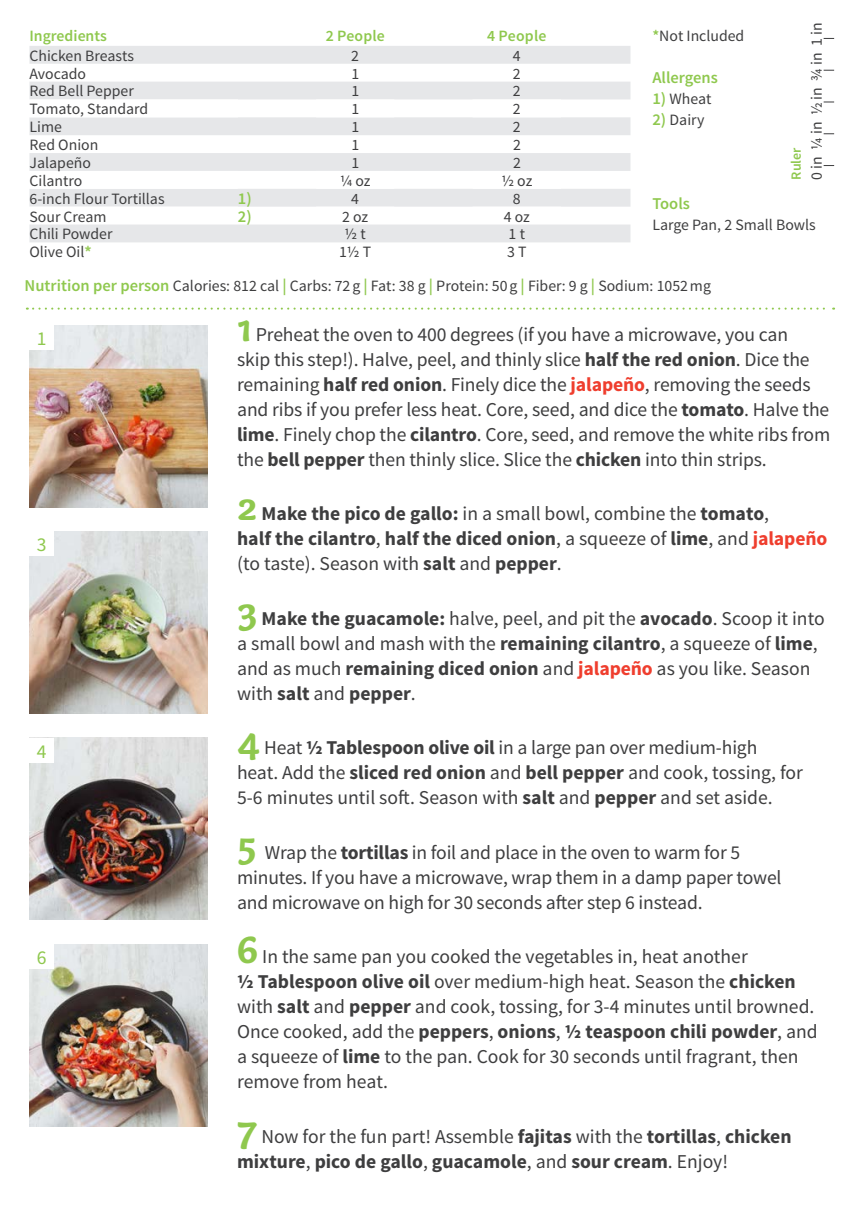
<style>
.page{position:relative;width:860px;height:1228px;background:#fff}
.page>*{position:absolute;margin:0;border:0;box-sizing:border-box;transform-origin:0 0}
.t1{font:19.6px/24.8px "Source Sans Pro";letter-spacing:-.005em;color:#3e3e3f}
.t2{font:700 19.6px/24.8px "Source Sans Pro";color:#3e3e3f}
.t3{font:19.6px "Source Sans Pro";color:#8fc84e}
.t4{font:600 16.45px "Source Sans Pro";color:#8fc84e}
.t5{font:15.75px "Source Sans Pro";color:#3e3e3f}
.t6{font:600 15.75px "Source Sans Pro";color:#8fc84e}
.t7{font:600 14px "Source Sans Pro";color:#8fc84e}
.s1{font-weight:700;color:#9bcd5f}
.s2{font-weight:600;color:#8fc84e}
.s3{font-weight:600;font-size:16.45px;color:#8fc84e}
.s4{font-family:"Capucine Basic";font-weight:700;font-size:41.12px;color:#8fc84e}
.s5{font-weight:700}
.s6{font-weight:700;color:#ef3e2e}
.s7{font-family:"Capucine Basic";font-size:41.12px;color:#8fc84e}
.s8{font-weight:400}
.s9{color:#ef3e2e}
</style>
<div class="page">
<div style="left:788px;top:442px;width:25px;height:24px;border:1px solid #fff;border-radius:50%"></div>
<div style="left:788px;top:835px;width:25px;height:24px;border:1px solid #fff;border-radius:50%"></div>
<img style="left:29px;top:944px;width:179px;height:182px">
<img style="left:29px;top:737px;width:179px;height:182px">
<img style="left:29px;top:325px;width:179px;height:182px">
<img style="left:29px;top:531px;width:179px;height:182px">
<svg style="left:29px;top:46px;width:601px;height:161px;fill:#e6e7e9"></svg>
<svg style="left:29px;top:99px;width:532px;height:108px"></svg>
<div style="left:29px;top:224px;width:601px;height:18px;background:#e6e7e9"></div>
<div style="left:29px;top:325px;width:25px;height:25px;background:#fff"></div>
<div style="left:29px;top:531px;width:25px;height:25px;background:#fff"></div>
<div style="left:29px;top:737px;width:25px;height:25px;background:#fff"></div>
<div style="left:29px;top:944px;width:25px;height:24px;background:#fff"></div>
<svg style="left:27px;top:307px;width:806px;height:2px"></svg>
<p class="t6" style="left:29px;top:26px;width:79px">Ingredients</p>
<p class="t6" style="left:325px;top:26px;width:61px">2 People</p>
<p class="t6" style="left:487px;top:26px;width:61px">4 People</p>
<p class="t5" style="left:29px;top:46px;width:106px">Chicken Breasts</p>
<p class="t5" style="left:351px;top:46px;width:9px">2</p>
<p class="t5" style="left:513px;top:46px;width:9px">4</p>
<p class="t5" style="left:29px;top:64px;width:58px">Avocado</p>
<p class="t5" style="left:351px;top:64px;width:9px">1</p>
<p class="t5" style="left:513px;top:64px;width:9px">2</p>
<p class="t5" style="left:29px;top:81px;width:106px">Red Bell Pepper</p>
<p class="t5" style="left:351px;top:81px;width:9px">1</p>
<p class="t5" style="left:513px;top:81px;width:9px">2</p>
<p class="t5" style="left:29px;top:99px;width:120px">Tomato, Standard</p>
<p class="t5" style="left:351px;top:99px;width:9px">1</p>
<p class="t5" style="left:513px;top:99px;width:9px">2</p>
<p class="t5" style="left:30px;top:117px;width:34px">Lime</p>
<p class="t5" style="left:351px;top:117px;width:9px">1</p>
<p class="t5" style="left:513px;top:117px;width:9px">2</p>
<p class="t5" style="left:30px;top:135px;width:70px">Red Onion</p>
<p class="t5" style="left:351px;top:135px;width:9px">1</p>
<p class="t5" style="left:513px;top:135px;width:9px">2</p>
<p class="t5" style="left:30px;top:153px;width:63px">Jalapeño</p>
<p class="t5" style="left:351px;top:153px;width:9px">1</p>
<p class="t5" style="left:513px;top:153px;width:9px">2</p>
<p class="t5" style="left:30px;top:171px;width:54px">Cilantro</p>
<p class="t5" style="left:340px;top:171px;width:32px">¼ oz</p>
<p class="t5" style="left:501px;top:171px;width:33px">½ oz</p>
<p class="t5" style="left:30px;top:189px;width:136px">6-inch Flour Tortillas</p>
<p class="t4" style="left:238px;top:188px;width:15px">1)</p>
<p class="t5" style="left:351px;top:189px;width:9px">4</p>
<p class="t5" style="left:513px;top:189px;width:9px">8</p>
<p class="t5" style="left:29px;top:206px;width:79px">Sour Cream</p>
<p class="t4" style="left:238px;top:206px;width:15px">2)</p>
<p class="t5" style="left:342px;top:206px;width:28px">2 oz</p>
<p class="t5" style="left:503px;top:206px;width:28px">4 oz</p>
<p class="t5" style="left:29px;top:224px;width:84px">Chili Powder</p>
<p class="t5" style="left:344px;top:224px;width:23px">½ t</p>
<p class="t5" style="left:508px;top:224px;width:18px">1 t</p>
<p class="t5" style="left:29px;top:242px;width:64px">Olive Oil<span class="s1">*</span></p>
<p class="t5" style="left:339px;top:242px;width:34px">1½ T</p>
<p class="t5" style="left:507px;top:242px;width:21px">3 T</p>
<p class="t5" style="left:652px;top:26px;width:93px"><span class="s2">*</span>Not Included</p>
<p class="t4" style="left:652px;top:67px;width:67px">Allergens</p>
<p class="t5" style="left:652px;top:89px;width:61px"><span class="s3">1)</span> Wheat</p>
<p class="t5" style="left:652px;top:110px;width:53px"><span class="s3">2)</span> Dairy</p>
<p class="t7" style="left:787px;top:180px;width:34px;rotate:-90deg">Ruler</p>
<p class="t5" style="left:806px;top:180px;width:159px;rotate:-90deg">0 in ¼ in ½ in ¾ in 1 in</p>
<p class="t4" style="left:652px;top:193px;width:39px">Tools</p>
<p class="t5" style="left:652px;top:215px;width:165px">Large Pan, 2 Small Bowls</p>
<p class="t5" style="left:25px;top:275px;width:687px"><span class="s3">Nutrition per person</span> Calories: 812 cal <span class="s3">|</span> Carbs: 72g <span class="s3">|</span> Fat: 38 g <span class="s3">|</span> Protein: 50g <span class="s3">|</span> Fiber: 9 g <span class="s3">|</span> Sodium: 1052mg</p>
<p class="t3" style="left:37px;top:326px;width:11px">1</p>
<p class="t3" style="left:37px;top:532px;width:11px">3</p>
<p class="t3" style="left:37px;top:738px;width:11px">4</p>
<p class="t3" style="left:37px;top:945px;width:11px">6</p>
<p class="t1" style="left:237px;top:322px;width:594px"><span class="s4">1</span> Preheat the oven to 400 degrees (if you have a microwave, you can<br>skip this step!). Halve, peel, and thinly slice <span class="s5">half the red onion</span>. Dice the remaining <span class="s5">half red onion</span>. Finely dice the <span class="s6">jalapeño</span>, removing the seeds and ribs if you prefer less heat. Core, seed, and dice the <span class="s5">tomato</span>. Halve the <span class="s5">lime</span>. Finely chop the <span class="s5">cilantro</span>. Core, seed, and remove the white ribs from the <span class="s5">bell pepper</span> then thinly slice. Slice the <span class="s5">chicken</span> into thin strips.</p>
<p class="t2" style="left:237px;top:502px;width:591px"><span class="s7">2</span> Make the pico de gallo: <span class="s8">in a small bowl, combine the</span> tomato<span class="s8">,<br></span>half the cilantro<span class="s8">,</span> half the diced onion<span class="s8">, a squeeze of</span> lime<span class="s8">, and</span> <span class="s9">jalapeño </span><span class="s8">(to taste). Season with</span> salt <span class="s8">and</span> pepper<span class="s8">.</span></p>
<p class="t1" style="left:237px;top:606px;width:589px"><span class="s4">3</span> <span class="s5">Make the guacamole:</span> halve, peel, and pit the <span class="s5">avocado</span>. Scoop it into a small bowl and mash with the <span class="s5">remaining cilantro</span>, a squeeze of <span class="s5">lime</span>, and as much <span class="s5">remaining diced onion</span> and <span class="s6">jalapeño</span> as you like. Season with <span class="s5">salt</span> and <span class="s5">pepper</span>.</p>
<p class="t1" style="left:237px;top:735px;width:567px"><span class="s4">4</span> Heat <span class="s5">½ Tablespoon olive oil</span> in a large pan over medium-high heat. Add the <span class="s5">sliced red onion</span> and <span class="s5">bell pepper</span> and cook, tossing, for<br>5-6 minutes until soft. Season with <span class="s5">salt</span> and <span class="s5">pepper</span> and set aside.</p>
<p class="t1" style="left:237px;top:840px;width:546px"><span class="s4">5</span> Wrap the <span class="s5">tortillas</span> in foil and place in the oven to warm for 5 minutes. If you have a microwave, wrap them in a damp paper towel and microwave on high for 30 seconds after step 6 instead.</p>
<p class="t1" style="left:237px;top:944px;width:582px"><span class="s4">6</span> In the same pan you cooked the vegetables in, heat another<br><span class="s5">½ Tablespoon olive oil</span> over medium-high heat. Season the <span class="s5">chicken </span>with <span class="s5">salt</span> and <span class="s5">pepper</span> and cook, tossing, for 3-4 minutes until browned.<br>Once cooked, add the <span class="s5">peppers</span>, <span class="s5">onions</span>, <span class="s5">½ teaspoon chili powder</span>, and a squeeze of <span class="s5">lime</span> to the pan. Cook for 30 seconds until fragrant, then remove from heat.</p>
<p class="t2" style="left:237px;top:1124px;width:556px"><span class="s7">7</span> <span class="s8">Now for the fun part! Assemble</span> fajitas <span class="s8">with the</span> tortillas<span class="s8">,</span> chicken mixture<span class="s8">,</span> pico de gallo<span class="s8">,</span> guacamole<span class="s8">, and</span> sour cream<span class="s8">. Enjoy!</span></p>
</div>
